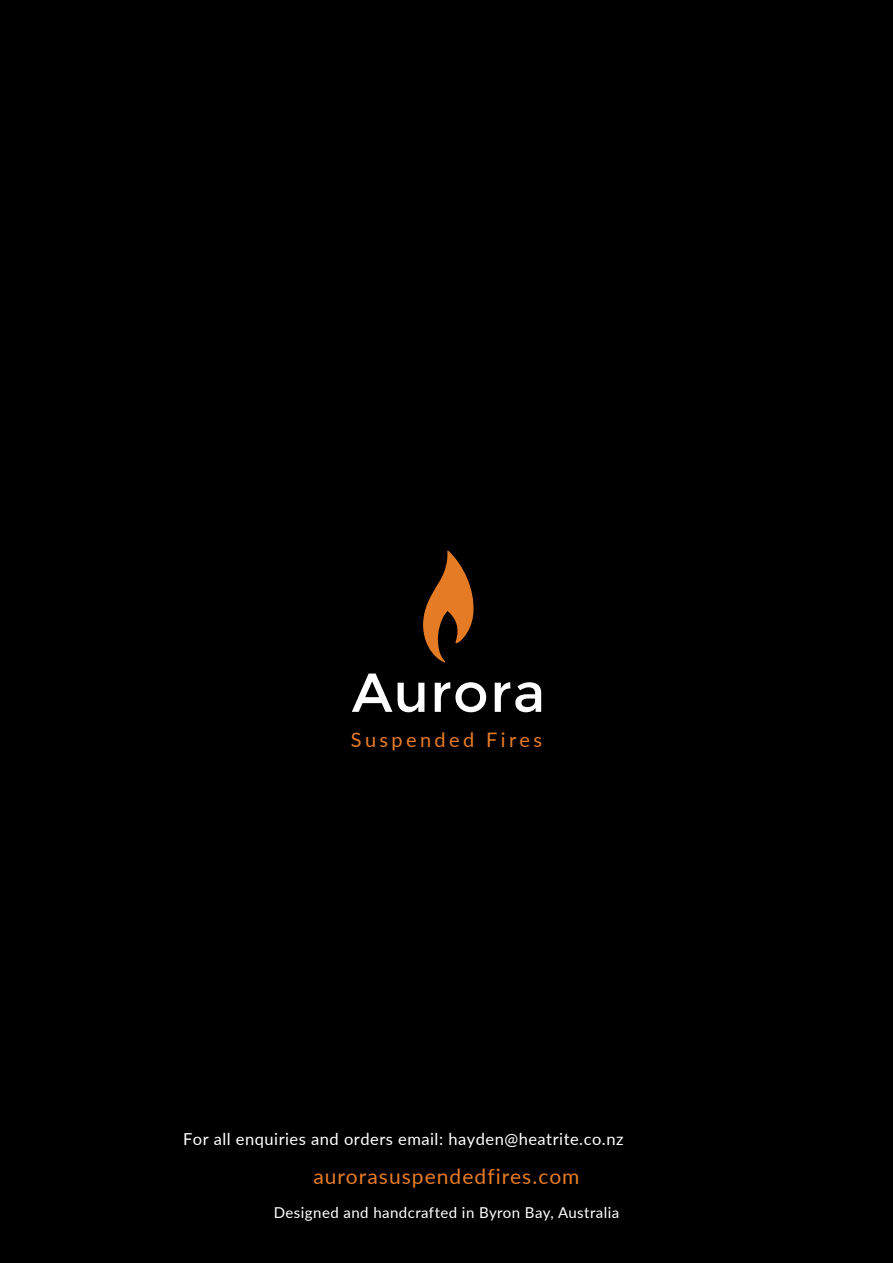
<style>
.page{position:relative;width:893px;height:1263px;background:#000}
.page>*{position:absolute;margin:0;border:0;box-sizing:border-box;transform-origin:0 0}
.t1{font:21px "Lato";letter-spacing:.05em;color:#e77c25}
.t2{font:19.95px "Lato";letter-spacing:.17em;color:#e77c25}
.t3{font:16.5px "Lato";letter-spacing:.03em;color:#fff}
.t4{font:15px "Lato";letter-spacing:.03em;color:#fff}
</style>
<div class="page">
<svg style="left:423px;top:551px;width:51px;height:111px"></svg>
<svg style="left:352px;top:673px;width:40px;height:39px"></svg>
<svg style="left:398px;top:683px;width:26px;height:29px"></svg>
<svg style="left:435px;top:682px;width:51px;height:30px"></svg>
<svg style="left:495px;top:682px;width:46px;height:30px"></svg>
<p class="t2" style="left:351px;top:725px;width:193px">Suspended Fires</p>
<p class="t3" style="left:183px;top:1128px;width:442px">For all enquiries and orders email: hayden@heatrite.co.nz</p>
<p class="t1" style="left:313px;top:1161px;width:268px">aurorasuspendedfires.com</p>
<p class="t4" style="left:274px;top:1201px;width:347px">Designed and handcrafted in Byron Bay, Australia</p>
</div>
